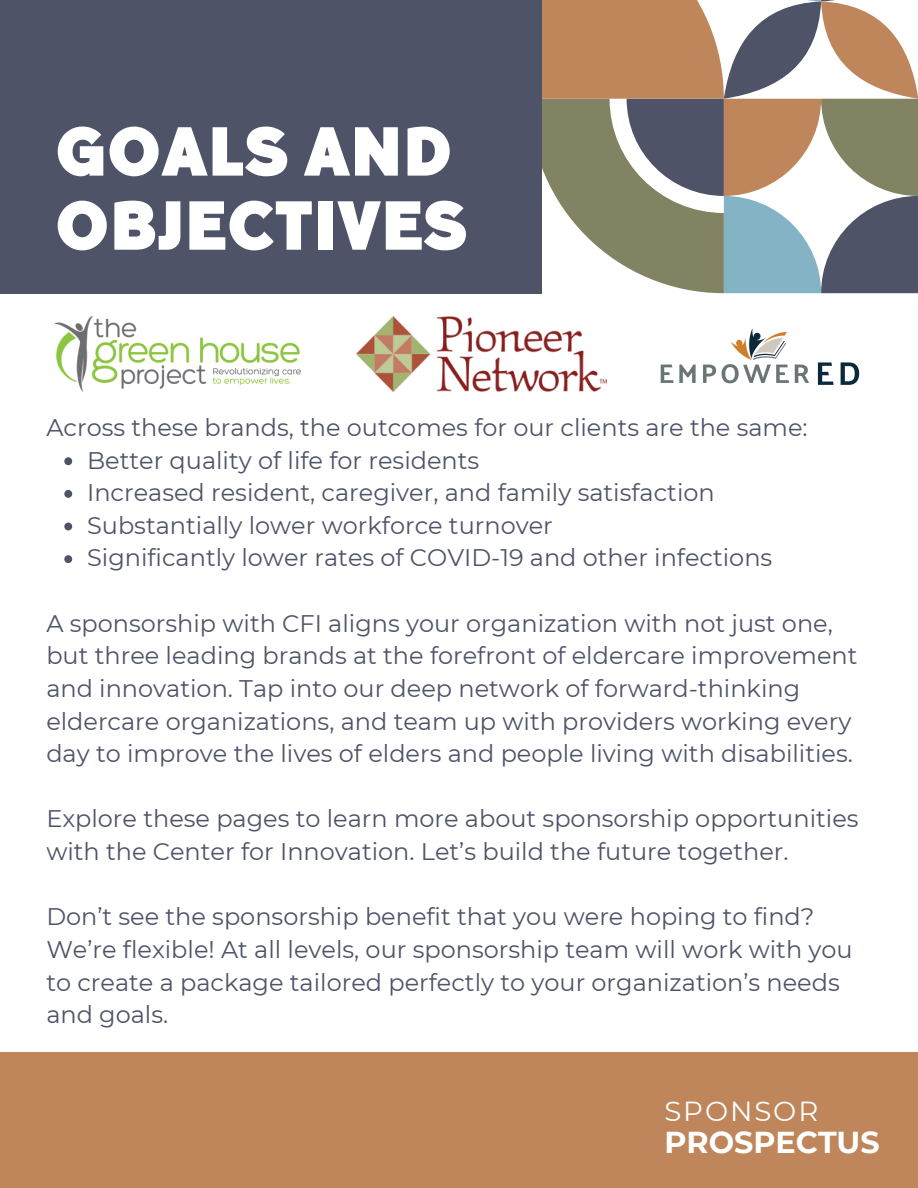
<style>
.page{position:relative;width:918px;height:1188px;background:#fff}
.page>*{position:absolute;margin:0;border:0;box-sizing:border-box;transform-origin:0 0}
.t1{font:900 69.15px/74.1px "TT Corals";color:#fff}
.t2{font:700 30.15px "Montserrat";color:#fff}
.t3{font:27.6px "Montserrat";letter-spacing:.07em;color:#fff}
.t4{font:24px/32.7px "Montserrat";color:#4e5368}
</style>
<div class="page">
<svg style="left:541px;top:0;width:377px;height:293px"></svg>
<div style="left:0;top:0;width:541px;height:293px;background:#4e5368"></div>
<svg style="left:64px;top:457px;width:8px;height:8px"></svg>
<svg style="left:64px;top:490px;width:8px;height:8px"></svg>
<svg style="left:64px;top:523px;width:8px;height:7px"></svg>
<svg style="left:64px;top:555px;width:8px;height:8px"></svg>
<div style="left:0;top:1052px;width:918px;height:136px;background:#bf865b"></div>
<img style="left:660px;top:328px;width:200px;height:57px">
<img style="left:55px;top:317px;width:245px;height:74px">
<img style="left:357px;top:317px;width:250px;height:74px">
<p class="t1" style="left:55px;top:116px;width:414px">GOALS AND<br>OBJECTIVES</p>
<p class="t4" style="left:46px;top:411px;width:763px">Across these brands, the outcomes for our clients are the same:</p>
<p class="t4" style="left:87px;top:444px;width:394px">Better quality of life for residents</p>
<p class="t4" style="left:87px;top:476px;width:629px">Increased resident, caregiver, and family satisfaction</p>
<p class="t4" style="left:87px;top:509px;width:467px">Substantially lower workforce turnover</p>
<p class="t4" style="left:87px;top:541px;width:687px">Significantly lower rates of COVID-19 and other infections</p>
<p class="t4" style="left:46px;top:607px;width:813px">A sponsorship with CFI aligns your organization with not just one, but three leading brands at the forefront of eldercare improvement and innovation. Tap into our deep network of forward-thinking eldercare organizations, and team up with providers working every day to improve the lives of elders and people living with disabilities.</p>
<p class="t4" style="left:46px;top:802px;width:814px">Explore these pages to learn more about sponsorship opportunities with the Center for Innovation. Let’s build the future together.</p>
<p class="t4" style="left:46px;top:900px;width:808px">Don’t see the sponsorship benefit that you were hoping to find?<br>We’re flexible! At all levels, our sponsorship team will work with you to create a package tailored perfectly to your organization’s needs and goals.</p>
<p class="t3" style="left:664px;top:1094px;width:155px">SPONSOR</p>
<p class="t2" style="left:664px;top:1123px;width:217px">PROSPECTUS</p>
</div>
